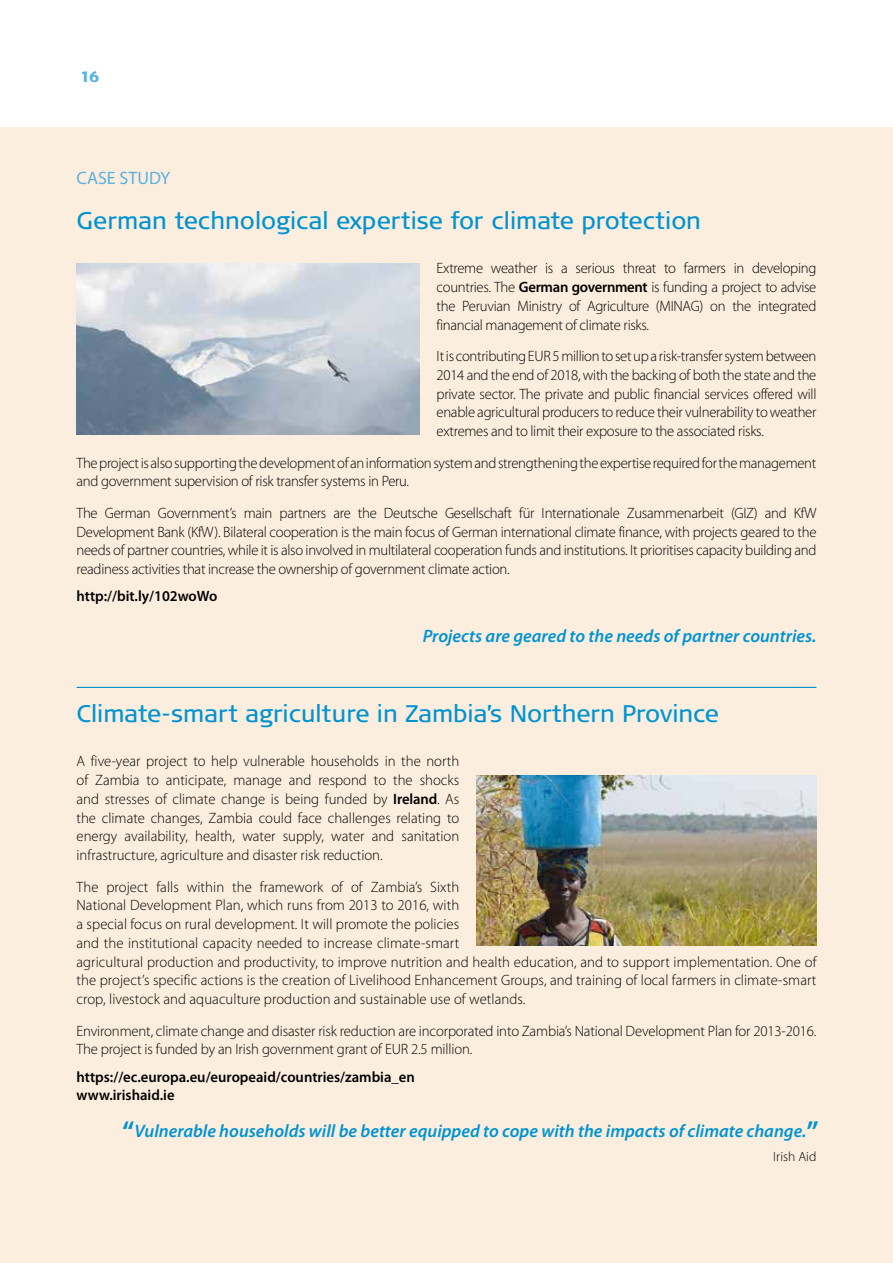
<style>
.page{position:relative;width:893px;height:1263px;background:#fff}
.page>*{position:absolute;margin:0;border:0;box-sizing:border-box;transform-origin:0 0}
.t1{font:24px "Signa Pro";color:#0093d3}
.t2{font:italic 600 18px "Myriad Pro";color:#0093d3}
.t3{font:18px "Myriad Pro";color:#5ab1e2}
.t4{font:300 15px/18.8px "Myriad Pro";color:#000;text-align:justify}
.t5{font:300 15px/18.8px "Myriad Pro";letter-spacing:-.02em;color:#000}
.t6{font:600 15px/18.8px "Myriad Pro";color:#000}
.t7{font:900 15px "Signa Pro";color:#5ab1e2}
.t8{font:300 13.5px "Myriad Pro";color:#000}
.s1{font-weight:600}
.s2{font-style:normal;font-size:30px}
</style>
<div class="page">
<div style="left:0;top:128px;width:893px;height:1135px;background:#fceede"></div>
<hr style="left:77px;top:687px;width:739px;height:1px;background:#0093d3">
<img style="left:77px;top:264px;width:343px;height:170px">
<img style="left:476px;top:775px;width:340px;height:170px">
<p class="t7" style="left:81px;top:67px;width:19px">16</p>
<p class="t3" style="left:77px;top:166px;width:95px">CASE STUDY</p>
<h1 class="t1" style="left:77px;top:206px;width:626px">German technological expertise for climate protection</h1>
<p class="t4" style="left:437px;top:259px;width:381px">Extreme weather is a serious threat to farmers in developing countries. The <span class="s1">German government</span> is funding a project to advise the Peruvian Ministry of Agriculture (MINAG) on the integrated financial management of climate risks.</p>
<p class="t4" style="left:437px;top:347px;width:381px">It is contributing EUR 5 million to set up a risk-transfer system between 2014 and the end of 2018, with the backing of both the state and the private sector. The private and public financial services offered will enable agricultural producers to reduce their vulnerability to weather extremes and to limit their exposure to the associated risks.</p>
<p class="t5" style="left:77px;top:453px;width:741px">The project is also supporting the development of an information system and strengthening the expertise required for the management and government supervision of risk transfer systems in Peru.</p>
<p class="t4" style="left:77px;top:503px;width:741px">The German Government’s main partners are the Deutsche Gesellschaft für Internationale Zusammenarbeit (GIZ) and KfW Development Bank (KfW). Bilateral cooperation is the main focus of German international climate finance, with projects geared to the needs of partner countries, while it is also involved in multilateral cooperation funds and institutions. It prioritises capacity building and readiness activities that increase the ownership of government climate action.</p>
<p class="t6" style="left:77px;top:587px;width:142px">http://bit.ly/102woWo</p>
<p class="t2" style="left:423px;top:625px;width:395px">Projects are geared to the needs of partner countries.</p>
<h1 class="t1" style="left:77px;top:699px;width:644px">Climate-smart agriculture in Zambia’s Northern Province</h1>
<p class="t4" style="left:77px;top:752px;width:384px">A five-year project to help vulnerable households in the north of Zambia to anticipate, manage and respond to the shocks and stresses of climate change is being funded by <span class="s1">Ireland</span>. As the climate changes, Zambia could face challenges relating to energy availability, health, water supply, water and sanitation infrastructure, agriculture and disaster risk reduction.</p>
<p class="t4" style="left:77px;top:877px;width:741px;text-align:left">The project falls within the framework of of Zambia’s Sixth<br>National Development Plan, which runs from 2013 to 2016, with<br>a special focus on rural development. It will promote the policies<br>and the institutional capacity needed to increase climate-smart<br>agricultural production and productivity, to improve nutrition and health education, and to support implementation. One of the project’s specific actions is the creation of Livelihood Enhancement Groups, and training of local farmers in climate-smart crop, livestock and aquaculture production and sustainable use of wetlands.</p>
<p class="t4" style="left:77px;top:1021px;width:741px">Environment, climate change and disaster risk reduction are incorporated into Zambia’s National Development Plan for 2013-2016.<br>The project is funded by an Irish government grant of EUR 2.5 million.</p>
<p class="t6" style="left:77px;top:1067px;width:340px">https://ec.europa.eu/europeaid/countries/zambia_en www.irishaid.ie</p>
<p class="t2" style="left:122px;top:1119px;width:698px"><span class="s2">“</span>Vulnerable households will be better equipped to cope with the impacts of climate change.<span class="s2">”</span></p>
<p class="t8" style="left:773px;top:1148px;width:45px">Irish Aid</p>
</div>
